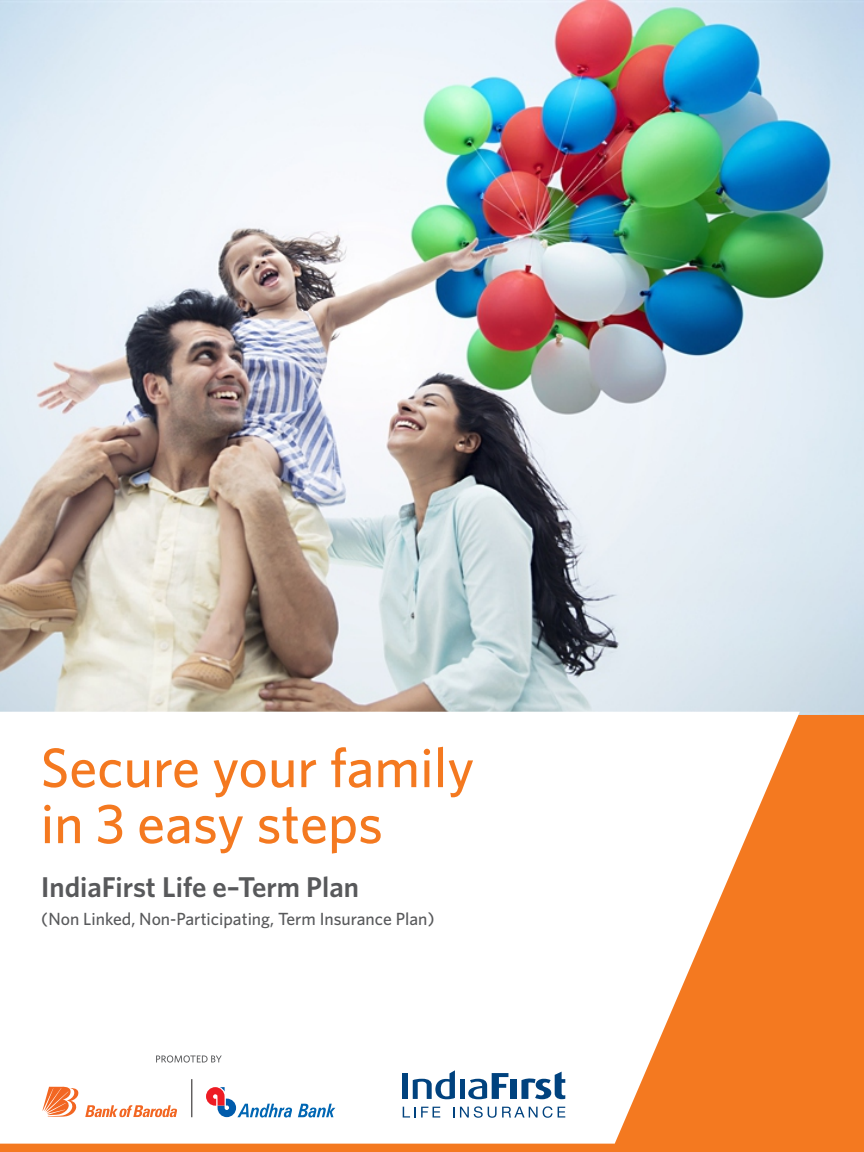
<style>
.page{position:relative;width:864px;height:1152px;background:#f47920}
.page>*{position:absolute;margin:0;border:0;box-sizing:border-box;transform-origin:0 0}
.t1{font:500 56px/56px "Whitney";color:#f47920}
.t2{font:600 28.6px "Whitney";color:#58595b}
.t3{font:500 17.6px "Whitney";color:#58595b}
</style>
<div class="page">
<img style="left:0;top:0;width:864px;height:715px">
<svg style="left:0;top:712px;width:800px;height:432px;background:#fdeee3"></svg>
<svg style="left:403px;top:1107px;width:37px;height:11px"></svg>
<svg style="left:460px;top:1106px;width:105px;height:12px"></svg>
<div style="left:403px;top:1073px;width:5px;height:26px;background:#00427e"></div>
<svg style="left:413px;top:1070px;width:42px;height:29px"></svg>
<div style="left:460px;top:1079px;width:5px;height:20px;background:#00427e"></div>
<svg style="left:468px;top:1073px;width:40px;height:26px"></svg>
<div style="left:510px;top:1079px;width:7px;height:20px;background:#00427e"></div>
<svg style="left:521px;top:1072px;width:44px;height:27px"></svg>
<svg style="left:156px;top:1055px;width:66px;height:8px"></svg>
<svg style="left:206px;top:1087px;width:129px;height:31px;background:#cdd2e1"></svg>
<svg style="left:42px;top:1086px;width:37px;height:31px"></svg>
<svg style="left:85px;top:1105px;width:92px;height:12px"></svg>
<hr style="left:191px;top:1079px;width:1px;height:38px;background:#231f20">
<h1 class="t1" style="left:41px;top:744px;width:435px">Secure your family in 3 easy steps</h1>
<h2 class="t2" style="left:41px;top:877px;width:319px">IndiaFirst Life e–Term Plan</h2>
<p class="t3" style="left:41px;top:913px;width:395px">(Non Linked, Non-Participating, Term Insurance Plan)</p>
</div>
